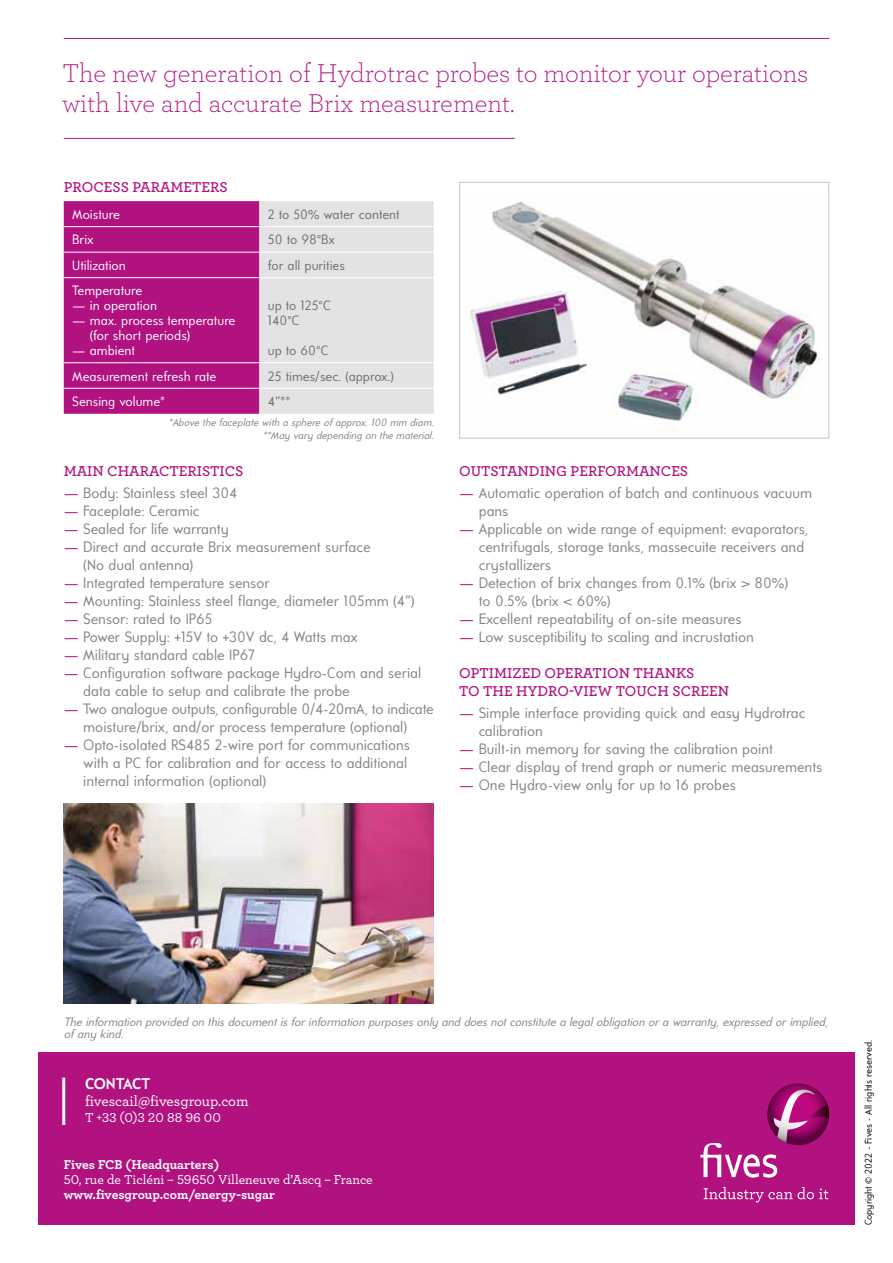
<style>
.page{position:relative;width:893px;height:1263px;background:#fff}
.page>*{position:absolute;margin:0;border:0;box-sizing:border-box;transform-origin:0 0}
.t1{font:300 27px/30px "Archer";letter-spacing:-.005em;color:#b11280}
.t2{font:700 15.6px "Universalis ADF Std";letter-spacing:-.005em;color:#fff}
.t3{font:15px/18px "Universalis ADF Std";color:#858584}
.t4{font:600 15px/18px "Archer";color:#b11280}
.t5{font:500 15px "Archer";letter-spacing:-.005em;color:#fff}
.t6{font:13.5px/15px "Universalis ADF Std";color:#fff}
.t7{font:13.5px/15px "Universalis ADF Std";color:#706f6f}
.t8{font:500 13.5px "Archer";color:#fff}
.t9{font:700 13.5px "Archer";letter-spacing:-.005em;color:#fff}
.t10{font:italic 12px/12px "Universalis ADF Std";letter-spacing:-.005em;color:#858584}
.t11{font:italic 10.5px/12.6px "Universalis ADF Std";color:#858584;text-align:right}
.t12{font:9.75px "Universalis ADF Std";color:#000}
.s1{color:#b11280}
</style>
<div class="page">
<hr style="left:64px;top:38px;width:765px;height:1px;background:#b11280">
<hr style="left:64px;top:138px;width:451px;height:1px;background:#b11280">
<div style="left:38px;top:1052px;width:817px;height:173px;background:#b11280"></div>
<svg style="left:767px;top:1083px;width:62px;height:62px"></svg>
<svg style="left:700px;top:1089px;width:130px;height:89px"></svg>
<svg style="left:704px;top:1187px;width:124px;height:15px"></svg>
<svg style="left:64px;top:201px;width:370px;height:213px;background:#c975af"></svg>
<hr style="left:64px;top:252px;width:195px;height:1px;background:#fff">
<hr style="left:64px;top:277px;width:195px;height:1px;background:#fff">
<hr style="left:64px;top:362px;width:195px;height:1px;background:#fff">
<hr style="left:64px;top:388px;width:195px;height:1px;background:#fff">
<hr style="left:64px;top:226px;width:195px;height:1px;background:#fff">
<hr style="left:259px;top:226px;width:175px;height:1px;background:#fff">
<hr style="left:259px;top:252px;width:175px;height:1px;background:#fff">
<hr style="left:259px;top:277px;width:175px;height:1px;background:#fff">
<hr style="left:259px;top:362px;width:175px;height:1px;background:#fff">
<hr style="left:259px;top:388px;width:175px;height:1px;background:#fff">
<img style="left:470px;top:201px;width:350px;height:220px">
<div style="left:459px;top:182px;width:370px;height:256px;border:1px solid #c6c6c6"></div>
<img style="left:64px;top:804px;width:370px;height:199px">
<hr style="left:62px;top:1077px;width:3px;height:48px;background:#fff">
<h1 class="t1" style="left:62px;top:57px;width:747px">The new generation of Hydrotrac probes to monitor your operations with live and accurate Brix measurement.</h1>
<p class="t4" style="left:64px;top:177px;width:165px">PROCESS PARAMETERS</p>
<p class="t6" style="left:72px;top:206px;width:49px">Moisture</p>
<p class="t7" style="left:268px;top:206px;width:133px">2 to 50% water content</p>
<p class="t6" style="left:72px;top:232px;width:23px">Brix</p>
<p class="t7" style="left:268px;top:232px;width:69px">50 to 98°Bx</p>
<p class="t6" style="left:72px;top:258px;width:55px">Utilization</p>
<p class="t7" style="left:268px;top:258px;width:79px">for all purities</p>
<p class="t6" style="left:72px;top:283px;width:71px">Temperature</p>
<p class="t6" style="left:72px;top:298px;width:86px">— in operation</p>
<p class="t6" style="left:90px;top:313px;width:147px;text-indent:-18px">— max. process temperature (for short periods)</p>
<p class="t6" style="left:72px;top:343px;width:64px">— ambient</p>
<p class="t7" style="left:268px;top:298px;width:64px">up to 125°C<br>140°C</p>
<p class="t7" style="left:268px;top:343px;width:62px">up to 60°C</p>
<p class="t6" style="left:72px;top:368px;width:146px">Measurement refresh rate</p>
<p class="t7" style="left:268px;top:368px;width:128px">25 times/sec. (approx.)</p>
<p class="t6" style="left:72px;top:394px;width:94px">Sensing volume*</p>
<p class="t7" style="left:268px;top:394px;width:24px">4”**</p>
<p class="t11" style="left:169px;top:416px;width:267px">*Above the faceplate with a sphere of approx. 100 mm diam. **May vary depending on the material.</p>
<p class="t4" style="left:64px;top:461px;width:181px">MAIN CHARACTERISTICS</p>
<p class="t3" style="left:64px;top:483px;width:175px"><span class="s1">—</span> Body: Stainless steel 304</p>
<p class="t3" style="left:64px;top:501px;width:137px"><span class="s1">—</span> Faceplate: Ceramic</p>
<p class="t3" style="left:64px;top:519px;width:167px"><span class="s1">—</span> Sealed for life warranty</p>
<p class="t3" style="left:83px;top:537px;width:289px;text-indent:-19px"><span class="s1">—</span> Direct and accurate Brix measurement surface (No dual antenna)</p>
<p class="t3" style="left:64px;top:573px;width:208px"><span class="s1">—</span> Integrated temperature sensor</p>
<p class="t3" style="left:64px;top:591px;width:352px"><span class="s1">—</span> Mounting: Stainless steel flange, diameter 105mm (4”)</p>
<p class="t3" style="left:64px;top:609px;width:150px"><span class="s1">—</span> Sensor: rated to IP65</p>
<p class="t3" style="left:64px;top:627px;width:295px"><span class="s1">—</span> Power Supply: +15V to +30V dc, 4 Watts max</p>
<p class="t3" style="left:64px;top:645px;width:193px"><span class="s1">—</span> Military standard cable IP67</p>
<p class="t3" style="left:83px;top:663px;width:339px;text-indent:-20px"><span class="s1">—</span> Configuration software package Hydro-Com and serial data cable to setup and calibrate the probe</p>
<p class="t3" style="left:64px;top:699px;width:371px;text-align:center"><span class="s1">—</span> Two analogue outputs, configurable 0/4-20mA, to indicate moisture/brix, and/or process temperature (optional)</p>
<p class="t3" style="left:83px;top:735px;width:328px;text-indent:-20px"><span class="s1">—</span> Opto-isolated RS485 2-wire port for communications with a PC for calibration and for access to additional internal information (optional)</p>
<p class="t4" style="left:459px;top:461px;width:230px">OUTSTANDING PERFORMANCES</p>
<p class="t3" style="left:479px;top:483px;width:335px;text-indent:-20px"><span class="s1">—</span> Automatic operation of batch and continuous vacuum pans</p>
<p class="t3" style="left:479px;top:519px;width:331px;text-indent:-20px"><span class="s1">—</span> Applicable on wide range of equipment: evaporators, centrifugals, storage tanks, massecuite receivers and crystallizers</p>
<p class="t3" style="left:479px;top:573px;width:311px;text-indent:-20px"><span class="s1">—</span> Detection of brix changes from 0.1% (brix &gt; 80%) to 0.5% (brix &lt; 60%)</p>
<p class="t3" style="left:459px;top:609px;width:284px"><span class="s1">—</span> Excellent repeatability of on-site measures</p>
<p class="t3" style="left:459px;top:627px;width:296px"><span class="s1">—</span> Low susceptibility to scaling and incrustation</p>
<p class="t4" style="left:459px;top:663px;width:272px">OPTIMIZED OPERATION THANKS<br>TO THE HYDRO-VIEW TOUCH SCREEN</p>
<p class="t3" style="left:479px;top:703px;width:328px;text-indent:-20px"><span class="s1">—</span> Simple interface providing quick and easy Hydrotrac calibration</p>
<p class="t3" style="left:459px;top:739px;width:315px"><span class="s1">—</span> Built-in memory for saving the calibration point</p>
<p class="t3" style="left:459px;top:757px;width:364px"><span class="s1">—</span> Clear display of trend graph or numeric measurements</p>
<p class="t3" style="left:459px;top:775px;width:278px"><span class="s1">—</span> One Hydro-view only for up to 16 probes</p>
<p class="t10" style="left:64px;top:1015px;width:765px">The information provided on this document is for information purposes only and do es not constitute a legal obligation or a warranty, expressed or implied, of any kind.</p>
<p class="t2" style="left:85px;top:1074px;width:67px">CONTACT</p>
<p class="t5" style="left:85px;top:1090px;width:165px">fivescail@fivesgroup.com</p>
<p class="t8" style="left:85px;top:1108px;width:138px">T +33 (0)3 20 88 96 00</p>
<p class="t9" style="left:64px;top:1154px;width:157px">Fives FCB (Headquarters)</p>
<p class="t8" style="left:64px;top:1170px;width:311px">50, rue de Ticléni – 59650 Villeneuve d’Ascq – France</p>
<p class="t9" style="left:64px;top:1184px;width:213px">www.fivesgroup.com/energy-sugar</p>
<p class="t12" style="left:862px;top:1225px;width:187px;rotate:-90deg">Copyright © 2022 - Fives - All rights reserved.</p>
</div>
